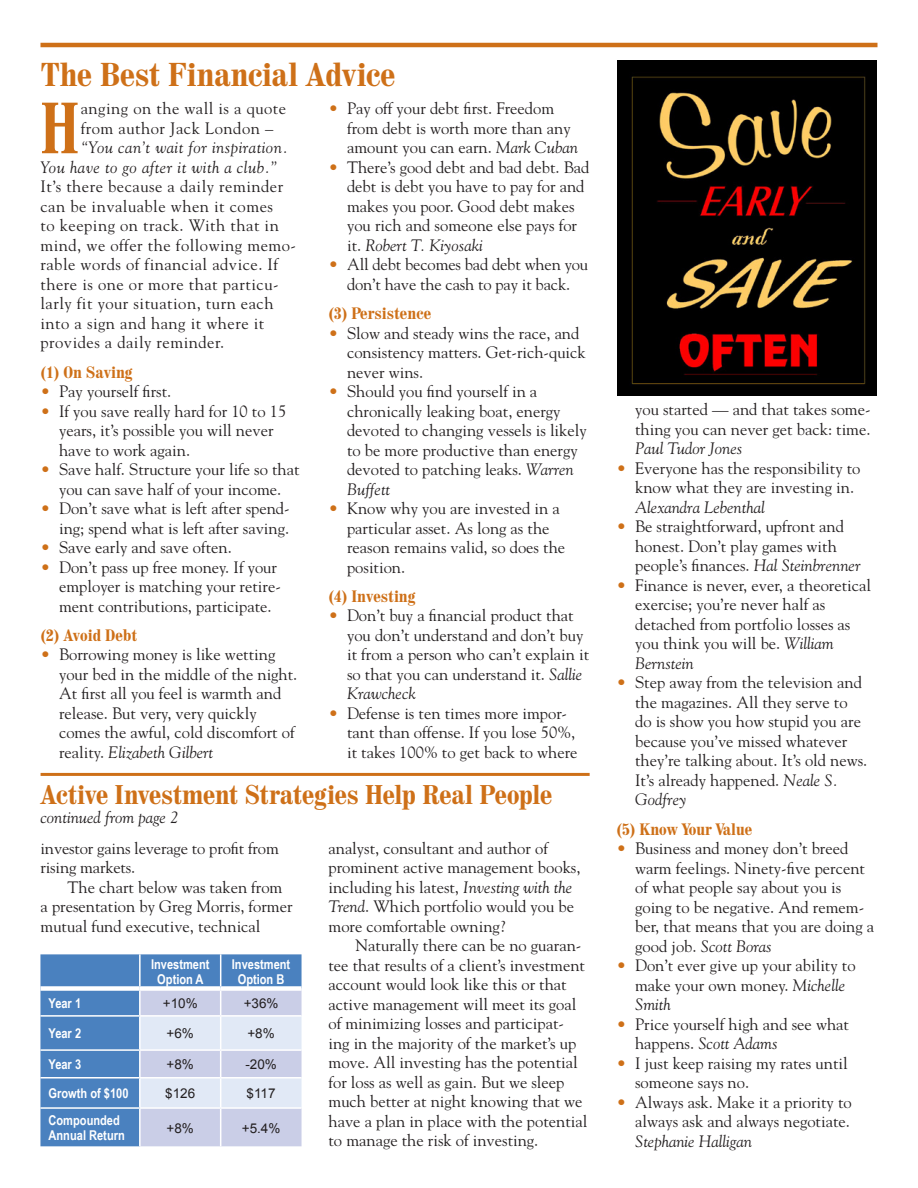
<style>
.page{position:relative;width:918px;height:1188px;background:#fff}
.page>*{position:absolute;margin:0;border:0;box-sizing:border-box;transform-origin:0 0}
.t1{font:700 condensed 72.15px "Century 725 BT";color:#ce7018;scale:.8 1}
.t2{font:700 condensed 33px "Century 725 BT";letter-spacing:-.01em;color:#ce7018}
.t3{font:700 condensed 27px "Century 725 BT";letter-spacing:-.015em;color:#ce7018}
.t4{font:16.5px/19.5px "Goudy";color:#231f20}
.t5{font:16.5px/19.5px "Goudy";letter-spacing:.03em;color:#231f20}
.t6{font:italic 16.5px "Goudy";color:#231f20}
.t7{font:700 condensed 16.5px "Century 725 BT";color:#ce7018}
.t8{font:italic 16.5px/19.5px "Goudy";letter-spacing:.03em;color:#231f20}
.t9{font:700 13.5px/15px "Arial Narrow";color:#fff;text-align:center}
.t10{font:13.5px "Arial";color:#231f20}
.s1{color:#ce7018}
.s2{font-style:italic}
.s3{font-weight:700;color:#ce7018}
</style>
<div class="page">
<hr style="left:40px;top:43px;width:838px;height:4px;background:#ce7018">
<div style="left:40px;top:954px;width:262px;height:192px;background:#4a81bf"></div>
<hr style="left:139px;top:954px;width:2px;height:32px;background:#fff">
<hr style="left:220px;top:954px;width:1px;height:32px;background:#fff">
<div style="left:40px;top:986px;width:100px;height:5px;background:#fff"></div>
<hr style="left:139px;top:991px;width:2px;height:24px;background:#fff">
<div style="left:140px;top:986px;width:81px;height:5px;background:#fff"></div>
<div style="left:221px;top:986px;width:81px;height:5px;background:#fff"></div>
<hr style="left:40px;top:1015px;width:100px;height:2px;background:#fff">
<hr style="left:139px;top:1017px;width:2px;height:32px;background:#fff">
<hr style="left:40px;top:1049px;width:100px;height:2px;background:#fff">
<hr style="left:139px;top:1051px;width:2px;height:26px;background:#fff">
<hr style="left:40px;top:1077px;width:100px;height:2px;background:#fff">
<hr style="left:139px;top:1079px;width:2px;height:28px;background:#fff">
<svg style="left:140px;top:989px;width:162px;height:157px;background:#d5daee"></svg>
<hr style="left:221px;top:1077px;width:81px;height:2px;background:#fff">
<hr style="left:40px;top:1107px;width:100px;height:2px;background:#fff">
<hr style="left:139px;top:1109px;width:2px;height:37px;background:#fff">
<hr style="left:140px;top:1107px;width:81px;height:2px;background:#fff">
<hr style="left:220px;top:1109px;width:1px;height:37px;background:#fff">
<hr style="left:221px;top:1107px;width:81px;height:2px;background:#fff">
<img style="left:618px;top:61px;width:258px;height:334px">
<hr style="left:41px;top:773px;width:549px;height:3px;background:#ce7018">
<h2 class="t2" style="left:40px;top:55px;width:357px">The Best Financial Advice</h2>
<h1 class="t1" style="left:40px;top:85px;width:50px">H</h1>
<p class="t5" style="left:81px;top:98px;width:207px">anging on the wall is a quote from author Jack London –</p>
<p class="t8" style="left:40px;top:137px;width:249px;text-indent:40px">“You can’t wait for inspiration.<br>You have to go after it with a club.”</p>
<p class="t5" style="left:40px;top:176px;width:257px">It’s there because a daily reminder can be invaluable when it comes<br>to keeping on track. With that in mind, we offer the following memo&shy;rable words of financial advice. If there is one or more that particu&shy;larly fit your situation, turn each into a sign and hang it where it provides a daily reminder.</p>
<p class="t7" style="left:40px;top:362px;width:94px">(1) On Saving</p>
<p class="t4" style="left:40px;top:381px;width:132px"><span class="s1">•</span> Pay yourself first.</p>
<p class="t4" style="left:59px;top:401px;width:229px;text-indent:-19px"><span class="s1">•</span> If you save really hard for 10 to 15 years, it’s possible you will never have to work again.</p>
<p class="t4" style="left:40px;top:459px;width:261px;text-align:center"><span class="s1">•</span> Save half. Structure your life so that you can save half of your income.</p>
<p class="t4" style="left:40px;top:498px;width:251px;text-align:right"><span class="s1">•</span> Don’t save what is left after spend&shy;ing; spend what is left after saving.</p>
<p class="t4" style="left:40px;top:537px;width:193px"><span class="s1">•</span> Save early and save often.</p>
<p class="t4" style="left:59px;top:557px;width:223px;text-indent:-19px"><span class="s1">•</span> Don’t pass up free money. If your employer is matching your retire&shy;ment contributions, participate.</p>
<p class="t7" style="left:40px;top:625px;width:98px">(2) Avoid Debt</p>
<p class="t4" style="left:59px;top:644px;width:240px;text-indent:-19px"><span class="s1">•</span> Borrowing money is like wetting your bed in the middle of the night.<br>At first all you feel is warmth and release. But very, very quickly comes the awful, cold discomfort of reality. <span class="s2">Elizabeth Gilbert</span></p>
<p class="t4" style="left:347px;top:98px;width:232px;text-indent:-19px"><span class="s1">•</span> Pay off your debt first. Freedom from debt is worth more than any amount you can earn. <span class="s2">Mark Cuban</span></p>
<p class="t4" style="left:347px;top:157px;width:244px;text-indent:-19px"><span class="s1">•</span> There’s good debt and bad debt. Bad debt is debt you have to pay for and makes you poor. Good debt makes you rich and someone else pays for it. <span class="s2">Robert T. Kiyosaki</span></p>
<p class="t4" style="left:328px;top:254px;width:261px;text-align:center"><span class="s1">•</span> All debt becomes bad debt when you don’t have the cash to pay it back.</p>
<p class="t7" style="left:328px;top:303px;width:104px">(3) Persistence</p>
<p class="t4" style="left:347px;top:323px;width:240px;text-indent:-19px"><span class="s1">•</span> Slow and steady wins the race, and consistency matters. Get-rich-quick never wins.</p>
<p class="t4" style="left:347px;top:381px;width:241px;text-indent:-19px"><span class="s1">•</span> Should you find yourself in a chronically leaking boat, energy devoted to changing vessels is likely to be more productive than energy devoted to patching leaks. <span class="s2">Warren<br>Buffett</span></p>
<p class="t4" style="left:347px;top:498px;width:220px;text-indent:-19px"><span class="s3">•</span> Know why you are invested in a particular asset. As long as the reason remains valid, so does the position.</p>
<p class="t7" style="left:328px;top:586px;width:89px">(4) Investing</p>
<p class="t4" style="left:347px;top:605px;width:244px;text-indent:-19px"><span class="s1">•</span> Don’t buy a financial product that you don’t understand and don’t buy it from a person who can’t explain it so that you can understand it. <span class="s2">Sallie<br>Krawcheck</span></p>
<p class="t4" style="left:347px;top:703px;width:232px;text-indent:-19px"><span class="s3">•</span> Defense is ten times more impor&shy;tant than offense. If you lose 50%, it takes 100% to get back to where</p>
<h3 class="t3" style="left:40px;top:778px;width:513px">Active Investment Strategies Help Real People</h3>
<p class="t6" style="left:40px;top:808px;width:139px">continued from page 2</p>
<p class="t4" style="left:41px;top:838px;width:240px">investor gains leverage to profit from rising markets.</p>
<p class="t4" style="left:41px;top:877px;width:254px;text-indent:27px">The chart below was taken from a presentation by Greg Morris, former mutual fund executive, technical</p>
<p class="t9" style="left:151px;top:956px;width:60px">Investment<br>Option A</p>
<p class="t9" style="left:232px;top:956px;width:60px">Investment<br>Option B</p>
<p class="t9" style="left:49px;top:995px;width:34px">Year 1</p>
<p class="t10" style="left:163px;top:994px;width:36px">+10%</p>
<p class="t10" style="left:244px;top:994px;width:36px">+36%</p>
<p class="t9" style="left:49px;top:1025px;width:34px">Year 2</p>
<p class="t10" style="left:167px;top:1024px;width:29px">+6%</p>
<p class="t10" style="left:247px;top:1024px;width:29px">+8%</p>
<p class="t9" style="left:49px;top:1056px;width:34px">Year 3</p>
<p class="t10" style="left:167px;top:1055px;width:29px">+8%</p>
<p class="t10" style="left:245px;top:1055px;width:33px">-20%</p>
<p class="t9" style="left:49px;top:1085px;width:81px">Growth of $100</p>
<p class="t10" style="left:165px;top:1084px;width:32px">$126</p>
<p class="t10" style="left:247px;top:1084px;width:31px">$117</p>
<p class="t9" style="left:49px;top:1112px;width:78px;text-align:left">Compounded<br>Annual Return</p>
<p class="t10" style="left:167px;top:1119px;width:29px">+8%</p>
<p class="t10" style="left:242px;top:1119px;width:40px">+5.4%</p>
<p class="t4" style="left:329px;top:838px;width:254px">analyst, consultant and author of prominent active management books, including his latest, <span class="s2">Investing with the Trend</span>. Which portfolio would you be more comfortable owning?</p>
<p class="t4" style="left:329px;top:935px;width:260px;text-indent:27px">Naturally there can be no guaran&shy;tee that results of a client’s investment account would look like this or that active management will meet its goal of minimizing losses and participat&shy;ing in the majority of the market’s up move. All investing has the potential for loss as well as gain. But we sleep much better at night knowing that we have a plan in place with the potential to manage the risk of investing.</p>
<p class="t4" style="left:635px;top:399px;width:237px">you started — and that takes some&shy;thing you can never get back: time.</p>
<p class="t6" style="left:635px;top:439px;width:109px">Paul Tudor Jones</p>
<p class="t4" style="left:635px;top:458px;width:227px;text-indent:-19px"><span class="s3">•</span> Everyone has the responsibility to know what they are investing in.</p>
<p class="t6" style="left:635px;top:497px;width:131px">Alexandra Lebenthal</p>
<p class="t4" style="left:635px;top:516px;width:227px;text-indent:-19px"><span class="s3">•</span> Be straightforward, upfront and honest. Don’t play games with people’s finances. <span class="s2">Hal Steinbrenner</span></p>
<p class="t4" style="left:635px;top:575px;width:237px;text-indent:-19px"><span class="s3">•</span> Finance is never, ever, a theoretical exercise; you’re never half as detached from portfolio losses as you think you will be. <span class="s2">William<br>Bernstein</span></p>
<p class="t4" style="left:635px;top:672px;width:234px;text-indent:-19px"><span class="s3">•</span> Step away from the television and the magazines. All they serve to do is show you how stupid you are because you’ve missed whatever they’re talking about. It’s old news.<br>It’s already happened. <span class="s2">Neale S.<br>Godfrey</span></p>
<p class="t7" style="left:617px;top:819px;width:137px">(5) Know Your Value</p>
<p class="t4" style="left:635px;top:838px;width:241px;text-indent:-19px"><span class="s1">•</span> Business and money don’t breed warm feelings. Ninety-five percent of what people say about you is going to be negative. And remem&shy;ber, that means that you are doing a good job. <span class="s2">Scott Boras</span></p>
<p class="t4" style="left:635px;top:955px;width:222px;text-indent:-19px"><span class="s3">•</span> Don’t ever give up your ability to make your own money. <span class="s2">Michelle<br>Smith</span></p>
<p class="t4" style="left:635px;top:1014px;width:216px;text-indent:-19px"><span class="s3">•</span> Price yourself high and see what happens. <span class="s2">Scott Adams</span></p>
<p class="t4" style="left:635px;top:1053px;width:214px;text-indent:-19px"><span class="s3">•</span> I just keep raising my rates until someone says no.</p>
<p class="t4" style="left:617px;top:1092px;width:237px;text-align:right"><span class="s1">•</span> Always ask. Make it a priority to always ask and always negotiate.</p>
<p class="t6" style="left:635px;top:1131px;width:118px">Stephanie Halligan</p>
</div>
